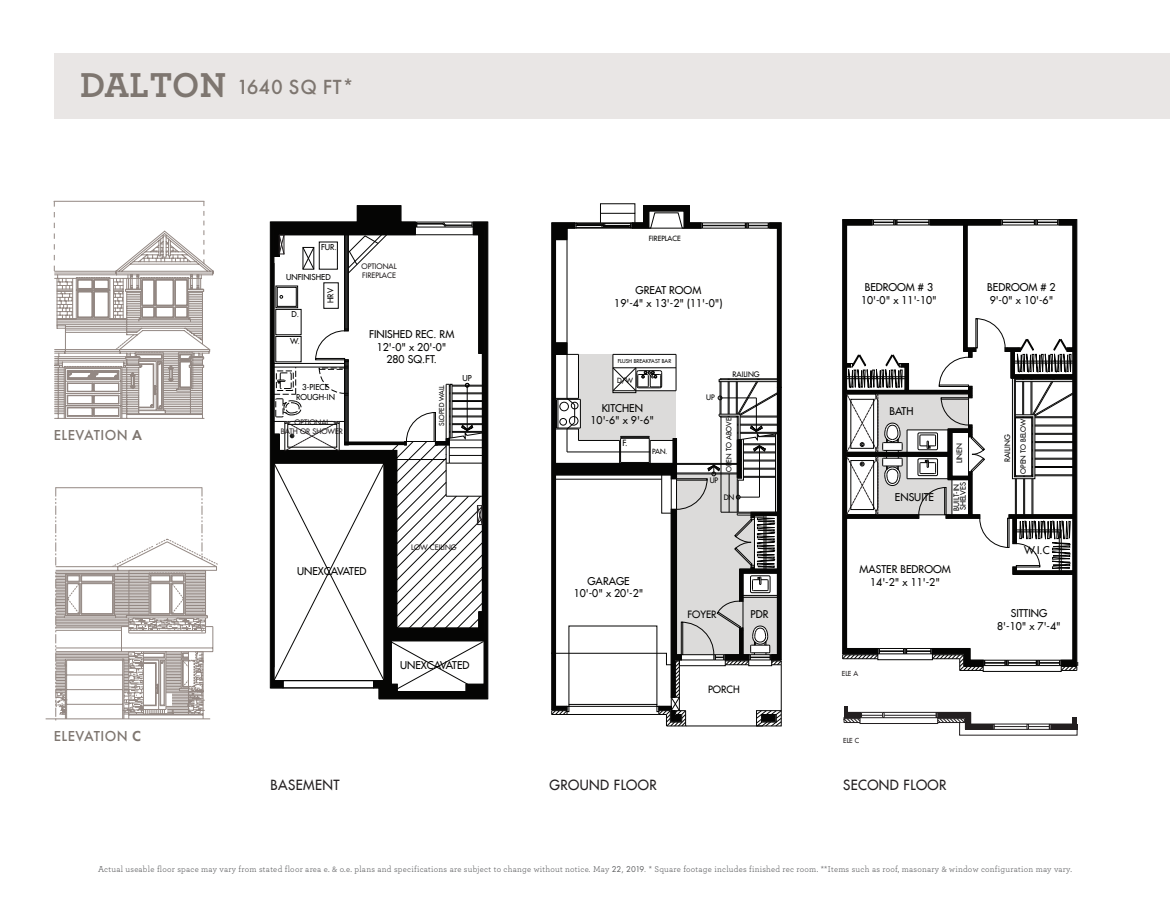
<style>
.page{position:relative;width:1170px;height:900px;background:#fff}
.page>*{position:absolute;margin:0;border:0;box-sizing:border-box;transform-origin:0 0}
.t1{font:500 21.25px "Futura PT";letter-spacing:.03em;color:#7e7670}
.t2{font:500 15px "Futura PT";letter-spacing:.03em;color:#7e7670}
.t3{font:13.75px "Futura LT";letter-spacing:.03em;color:#231f20}
.t4{font:10.5px/12.6px "Futura LT";color:#050504;text-align:center}
.t5{font:9.88px "Futura LT";color:#050504}
.t6{font:8.75px "Archer";letter-spacing:.03em;color:#57585a}
.t7{font:8.5px "Futura LT";color:#050504}
.t8{font:8px/9.6px "Futura LT";color:#050504;text-align:center}
.t9{font:7.38px/8.9px "Futura LT";color:#231f20}
.t10{font:7.38px/6.9px "Futura LT";color:#050504}
.t11{font:7px "Futura LT";color:#050504}
.t12{font:6.75px "Futura LT";color:#231f20}
.t13{font:6.62px "Futura LT";color:#050504}
.t14{font:5.25px "Futura LT";color:#050504}
.s1{font-family:"Archer";font-weight:700;font-size:36.25px}
.s2{font-weight:600}
.s3{font-family:"Futura PT"}
</style>
<div class="page">
<div style="left:54px;top:53px;width:1116px;height:65px;background:#e9e6e5"></div>
<svg style="left:270px;top:206px;width:218px;height:482px"></svg>
<div style="left:365px;top:213px;width:29px;height:16px;background:#050504"></div>
<hr style="left:270px;top:222px;width:87px;height:1px;background:#050504">
<hr style="left:270px;top:688px;width:109px;height:1px;background:#050504">
<hr style="left:379px;top:699px;width:109px;height:1px;background:#050504">
<div style="left:357px;top:206px;width:44px;height:16px;border:1px solid #050504"></div>
<svg style="left:274px;top:222px;width:214px;height:477px"></svg>
<svg style="left:551px;top:206px;width:231px;height:521px"></svg>
<svg style="left:842px;top:219px;width:237px;height:452px"></svg>
<div style="left:288px;top:424px;width:49px;height:23px;border:1px solid #050504"></div>
<div style="left:851px;top:399px;width:23px;height:49px;border:1px solid #050504"></div>
<div style="left:851px;top:460px;width:23px;height:50px;border:1px solid #050504"></div>
<div style="left:860px;top:718px;width:78px;height:6px;border:1px solid #231f20"></div>
<hr style="left:884px;top:718px;width:52px;height:1px;background:#231f20">
<hr style="left:884px;top:712px;width:52px;height:1px;background:#231f20">
<hr style="left:884px;top:715px;width:52px;height:1px;background:#231f20">
<svg style="left:844px;top:712px;width:40px;height:11px"></svg>
<div style="left:844px;top:712px;width:16px;height:6px;background:#231f20"></div>
<svg style="left:936px;top:712px;width:141px;height:23px"></svg>
<hr style="left:844px;top:706px;width:4px;height:10px;background:#231f20">
<svg style="left:54px;top:201px;width:160px;height:218px"></svg>
<hr style="left:46px;top:719px;width:164px;height:1px;background:#938883">
<svg style="left:55px;top:487px;width:163px;height:234px"></svg>
<h1 class="t1" style="left:80px;top:74px;width:275px"><span class="s1">DALTON</span> 1640 SQ FT*</h1>
<h2 class="t2" style="left:54px;top:426px;width:90px">ELEVATION <span class="s2">A</span></h2>
<p class="t8" style="left:321px;top:242px;width:17px">FUR.</p>
<p class="t8" style="left:326px;top:303px;width:16px;rotate:-90deg">HRV</p>
<p class="t8" style="left:286px;top:273px;width:46px">UNFINISHED</p>
<p class="t8" style="left:292px;top:309px;width:9px">D.</p>
<p class="t8" style="left:290px;top:336px;width:11px">W.</p>
<p class="t8" style="left:296px;top:382px;width:40px">3-PIECE<br>ROUGH-IN</p>
<p class="t9" style="left:281px;top:418px;width:64px;text-align:center">OPTIONAL<br>BATH OR SHOWER</p>
<p class="t9" style="left:362px;top:262px;width:36px">OPTIONAL<br>FIREPLACE</p>
<p class="t4" style="left:369px;top:328px;width:87px">FINISHED REC. RM<br>12'-0" x 20'-0"<br>280 SQ.FT.</p>
<p class="t13" style="left:437px;top:426px;width:42px;rotate:-90deg">SLOPED WALL</p>
<p class="t8" style="left:462px;top:373px;width:11px">UP</p>
<p class="t9" style="left:411px;top:543px;width:47px">LOW CEILING</p>
<h2 class="t2" style="left:54px;top:727px;width:89px">ELEVATION <span class="s2">C</span></h2>
<p class="t4" style="left:297px;top:565px;width:71px">UNEXCAVATED</p>
<p class="t4" style="left:400px;top:659px;width:71px">UNEXCAVATED</p>
<h3 class="t3" style="left:271px;top:776px;width:70px">BASEMENT</h3>
<p class="t11" style="left:649px;top:233px;width:33px">FIREPLACE</p>
<p class="t4" style="left:614px;top:284px;width:110px">GREAT ROOM<br>19'-4" x 13'-2" (11'-0")</p>
<p class="t14" style="left:618px;top:358px;width:55px">FLUSH BREAKFAST BAR</p>
<p class="t11" style="left:617px;top:376px;width:17px">D/W</p>
<p class="t4" style="left:591px;top:401px;width:65px">KITCHEN<br>10'-6" x 9'-6"</p>
<p class="t7" style="left:622px;top:437px;width:7px">F.</p>
<p class="t11" style="left:652px;top:447px;width:17px">PAN.</p>
<p class="t10" style="left:706px;top:394px;width:10px">UP</p>
<p class="t10" style="left:732px;top:371px;width:29px">RAILING</p>
<p class="t11" style="left:724px;top:472px;width:56px;rotate:-90deg">OPEN TO ABOVE</p>
<p class="t10" style="left:710px;top:477px;width:10px">UP</p>
<p class="t10" style="left:724px;top:493px;width:12px">DN</p>
<p class="t4" style="left:574px;top:574px;width:71px">GARAGE<br>10'-0" x 20'-2"</p>
<p class="t5" style="left:688px;top:608px;width:31px">FOYER</p>
<p class="t4" style="left:751px;top:608px;width:19px">PDR</p>
<p class="t5" style="left:708px;top:683px;width:33px">PORCH</p>
<p class="t4" style="left:861px;top:281px;width:77px">BEDROOM # 3<br>10'-0" x 11'-10"</p>
<p class="t4" style="left:987px;top:281px;width:70px;text-align:left">BEDROOM # 2<br>9'-0" x 10'-6"</p>
<p class="t4" style="left:889px;top:405px;width:26px">BATH</p>
<p class="t4" style="left:895px;top:491px;width:41px">ENSUITE</p>
<p class="t10" style="left:956px;top:463px;width:22px;rotate:-90deg">LINEN</p>
<p class="t10" style="left:953px;top:511px;width:30px;rotate:-90deg">BUILT-IN<br>SHELVES</p>
<p class="t4" style="left:860px;top:563px;width:93px">MASTER BEDROOM<br>14'-2" x 11'-2"</p>
<p class="t12" style="left:842px;top:669px;width:18px">ELE A</p>
<p class="t12" style="left:843px;top:736px;width:18px">ELE C</p>
<p class="t10" style="left:1004px;top:462px;width:29px;rotate:-90deg">RAILING</p>
<p class="t11" style="left:1019px;top:474px;width:56px;rotate:-90deg">OPEN TO BELOW</p>
<p class="t4" style="left:1024px;top:544px;width:27px">W.I.C</p>
<p class="t4" style="left:997px;top:607px;width:65px">SITTING<br>8'-10" x 7'-4"</p>
<h3 class="t3" style="left:550px;top:776px;width:109px">GROUND FLOOR</h3>
<h3 class="t3" style="left:843px;top:776px;width:105px">SECOND FLOOR</h3>
<p class="t6" style="left:98px;top:863px;width:975px">Actual useable floor space may vary from stated floor area e. &amp; o.e. plans and specifications are subject to change without notice. May <span class="s3">22, 2019.</span> * Square footage includes finished rec room. **Items such as roof, masonary &amp; window configuration may vary.</p>
</div>
